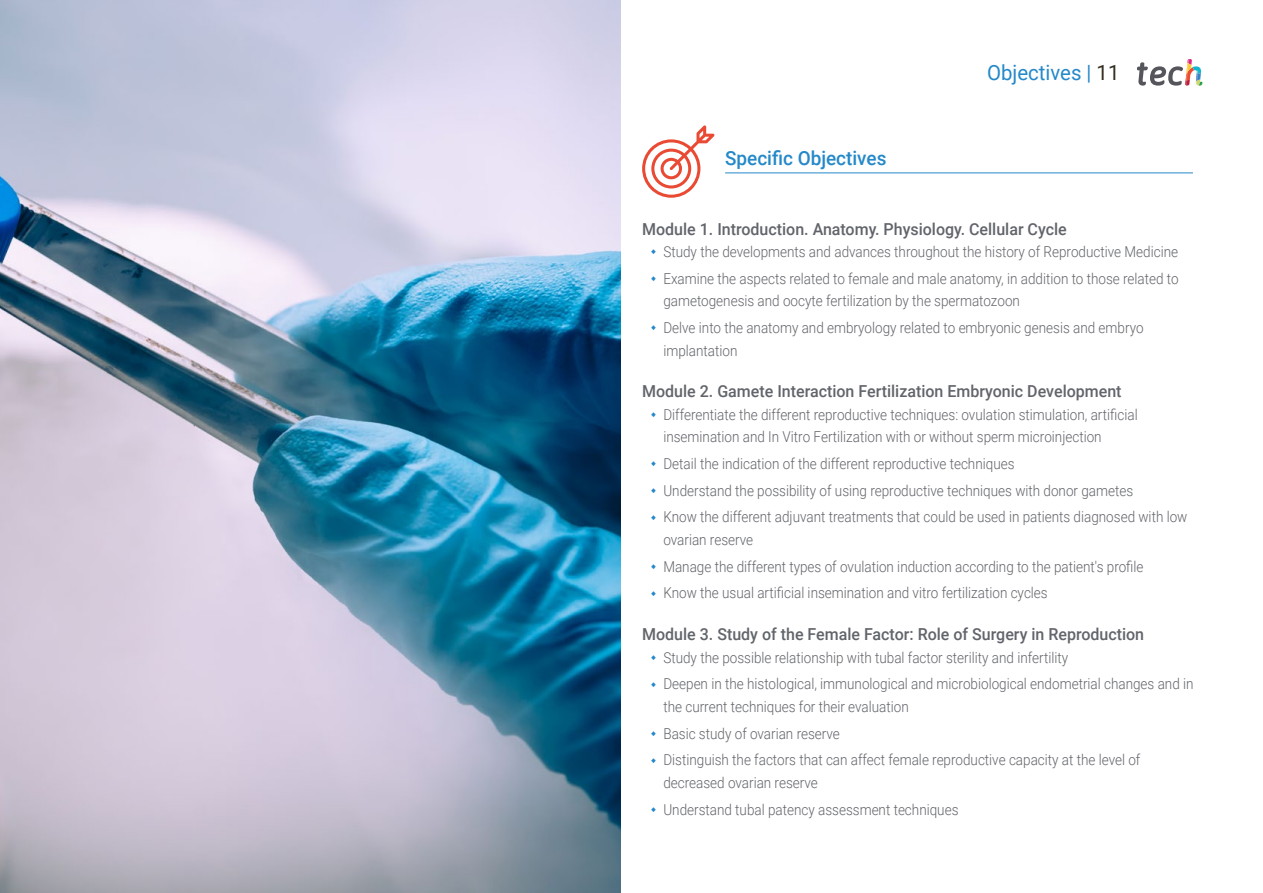
<style>
.page{position:relative;width:1263px;height:893px;background:#fff}
.page>*{position:absolute;margin:0;border:0;box-sizing:border-box;transform-origin:0 0}
.t1{font:21px "Roboto";color:#2488c9}
.t2{font:500 19.5px "Roboto";color:#2488c9}
.t3{font:500 16.5px "Roboto";color:#61646a}
.t4{font:300 15px/26.7px "Roboto";color:#61646a;scale:.9 1}
.s1{color:#312e20}
</style>
<div class="page">
<svg style="left:642px;top:125px;width:72px;height:73px"></svg>
<hr style="left:725px;top:173px;width:468px;height:1px;background:#2488c9">
<img style="left:0;top:0;width:621px;height:893px">
<svg style="left:1137px;top:59px;width:65px;height:27px"></svg>
<h2 class="t2" style="left:725px;top:144px;width:163px">Specific Objectives</h2>
<h1 class="t1" style="left:987px;top:57px;width:134px">Objectives | <span class="s1">11</span></h1>
<p class="t3" style="left:642px;top:217px;width:426px">Module 1. Introduction. Anatomy. Physiology. Cellular Cycle</p>
<p class="t4" style="left:663px;top:238px;width:574px">Study the developments and advances throughout the history of Reproductive Medicine<br>Examine the aspects related to female and male anatomy, in addition to those related to</p>
<p class="t4" style="left:663px;top:287px;width:535px">gametogenesis and oocyte fertilization by the spermatozoon<br>Delve into the anatomy and embryology related to embryonic genesis and embryo</p>
<p class="t4" style="left:663px;top:336px;width:84px">implantation</p>
<p class="t3" style="left:642px;top:380px;width:481px">Module 2. Gamete Interaction Fertilization Embryonic Development</p>
<p class="t4" style="left:663px;top:403px;width:528px;line-height:22.5px">Differentiate the different reproductive techniques: ovulation stimulation, artificial insemination and In Vitro Fertilization with or without sperm microinjection</p>
<p class="t4" style="left:663px;top:450px;width:584px">Detail the indication of the different reproductive techniques<br>Understand the possibility of using reproductive techniques with donor gametes<br>Know the different adjuvant treatments that could be used in patients diagnosed with low</p>
<p class="t4" style="left:663px;top:526px;width:535px">ovarian reserve<br>Manage the different types of ovulation induction according to the patient's profile<br>Know the usual artificial insemination and vitro fertilization cycles</p>
<p class="t3" style="left:642px;top:623px;width:504px">Module 3. Study of the Female Factor: Role of Surgery in Reproduction</p>
<p class="t4" style="left:663px;top:643px;width:591px">Study the possible relationship with tubal factor sterility and infertility<br>Deepen in the histological, immunological and microbiological endometrial changes and in</p>
<p class="t4" style="left:663px;top:693px;width:531px">the current techniques for their evaluation<br>Basic study of ovarian reserve<br>Distinguish the factors that can affect female reproductive capacity at the level of</p>
<p class="t4" style="left:663px;top:769px;width:329px">decreased ovarian reserve<br>Understand tubal patency assessment techniques</p>
</div>
